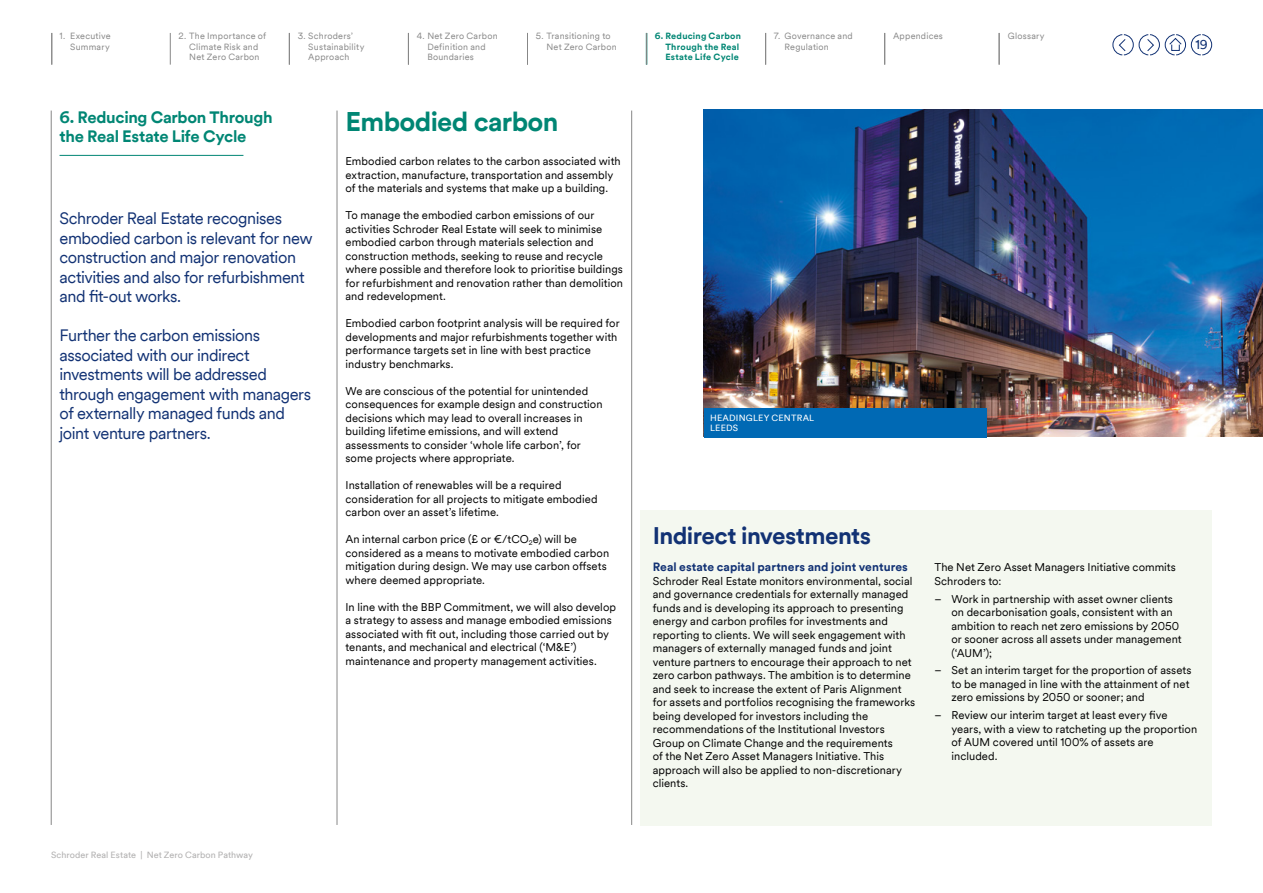
<style>
.page{position:relative;width:1263px;height:893px;background:#fff}
.page>*{position:absolute;margin:0;border:0;box-sizing:border-box;transform-origin:0 0}
.MainheadLevel0{font:700 27px "Schroders Circular TT";letter-spacing:-.025em;color:#008674}
.MainheadLevel2{font:700 24px "Schroders Circular TT";letter-spacing:-.025em;color:#123274}
.IntroParagraphLevel1{font:16.5px/19.5px "Schroders Circular TT";letter-spacing:-.025em;color:#123274}
.MainheadLevel1{font:700 16.5px/19.5px "Schroders Circular TT";letter-spacing:-.02em;color:#008674}
.t1{font:12.75px "Schroders Circular TT";color:#123274}
.SubheadLevel1{font:700 12px "Schroders Circular TT";letter-spacing:.005em;color:#123274}
.BodyText{font:11.25px/13.5px "Schroders Circular TT";letter-spacing:.005em;color:#000}
.t2{font:9px/10.5px "Schroders Circular TT";letter-spacing:.025em;color:#878787}
.t3{font:700 9px/10.5px "Schroders Circular TT";letter-spacing:.025em;color:#008674}
.t4{font:9px "Schroders Circular TT";letter-spacing:.01em;color:#b3b2b2}
.ImageCaption{font:9px/10.5px "Schroders Circular TT";letter-spacing:.02em;color:#fff}
</style>
<div class="page">
<div style="left:640px;top:510px;width:572px;height:316px;background:#f4f8f0"></div>
<hr style="left:170px;top:33px;width:1px;height:32px;background:#878787">
<img style="left:704px;top:109px;width:559px;height:328px">
<hr style="left:51px;top:111px;width:1px;height:714px;background:#878787">
<hr style="left:60px;top:155px;width:183px;height:1px;background:#008674">
<hr style="left:337px;top:111px;width:1px;height:714px;background:#878787">
<hr style="left:631px;top:111px;width:1px;height:714px;background:#878787">
<div style="left:704px;top:408px;width:282px;height:30px;background:#0069b4"></div>
<svg style="left:1112px;top:34px;width:100px;height:21px"></svg>
<div style="left:1171px;top:44px;width:9px;height:7px;border:1px solid #123274"></div>
<hr style="left:52px;top:33px;width:1px;height:32px;background:#878787">
<hr style="left:289px;top:33px;width:1px;height:32px;background:#878787">
<hr style="left:408px;top:33px;width:1px;height:32px;background:#878787">
<hr style="left:527px;top:33px;width:1px;height:32px;background:#878787">
<hr style="left:646px;top:33px;width:1px;height:32px;background:#878787">
<hr style="left:765px;top:33px;width:1px;height:32px;background:#878787">
<hr style="left:884px;top:33px;width:1px;height:32px;background:#878787">
<hr style="left:999px;top:33px;width:1px;height:32px;background:#878787">
<p class="t2" style="left:179px;top:31px;width:89px;text-align:center">2. The Importance of<br>Climate Risk and<br>Net Zero Carbon</p>
<p class="t3" style="left:665px;top:31px;width:77px;text-indent:-11px">6. Reducing Carbon<br>Through the Real<br>Estate Life Cycle</p>
<p class="t2" style="left:60px;top:31px;width:53px;text-align:right">1. Executive<br>Summary</p>
<p class="t2" style="left:308px;top:31px;width:58px;text-indent:-11px">3. Schroders’<br>Sustainability<br>Approach</p>
<p class="t2" style="left:427px;top:31px;width:72px;text-indent:-11px">4. Net Zero Carbon<br>Definition and<br>Boundaries</p>
<p class="t2" style="left:546px;top:31px;width:72px;text-indent:-11px">5. Transitioning to<br>Net Zero Carbon</p>
<p class="t2" style="left:784px;top:31px;width:70px;text-indent:-11px">7. Governance and<br>Regulation</p>
<p class="t2" style="left:893px;top:31px;width:51px">Appendices</p>
<p class="t2" style="left:1008px;top:31px;width:38px">Glossary</p>
<p class="t1" style="left:1195px;top:36px;width:14px">19</p>
<h1 class="MainheadLevel1" style="left:60px;top:107px;width:215px">6. Reducing Carbon Through the Real Estate Life Cycle</h1>
<h1 class="MainheadLevel0" style="left:345px;top:103px;width:215px">Embodied carbon</h1>
<p class="BodyText" style="left:345px;top:154px;width:277px">Embodied carbon relates to the carbon associated with extraction, manufacture, transportation and assembly of the materials and systems that make up a building.</p>
<p class="BodyText" style="left:345px;top:208px;width:279px">To manage the embodied carbon emissions of our activities Schroder Real Estate will seek to minimise embodied carbon through materials selection and construction methods, seeking to reuse and recycle where possible and therefore look to prioritise buildings for refurbishment and renovation rather than demolition and redevelopment.</p>
<p class="BodyText" style="left:345px;top:316px;width:276px">Embodied carbon footprint analysis will be required for developments and major refurbishments together with performance targets set in line with best practice industry benchmarks.</p>
<p class="BodyText" style="left:345px;top:383px;width:259px">We are conscious of the potential for unintended consequences for example design and construction decisions which may lead to overall increases in building lifetime emissions, and will extend assessments to consider ‘whole life carbon’, for some projects where appropriate.</p>
<p class="BodyText" style="left:345px;top:478px;width:254px">Installation of renewables will be a required consideration for all projects to mitigate embodied carbon over an asset’s lifetime.</p>
<p class="BodyText" style="left:345px;top:532px;width:265px">An internal carbon price (£ or €/tCO<sub>2</sub>e) will be considered as a means to motivate embodied carbon mitigation during design. We may use carbon offsets where deemed appropriate.</p>
<p class="BodyText" style="left:345px;top:599px;width:272px">In line with the BBP Commitment, we will also develop a strategy to assess and manage embodied emissions associated with fit out, including those carried out by tenants, and mechanical and electrical (‘M&amp;E’) maintenance and property management activities.</p>
<h2 class="IntroParagraphLevel1" style="left:60px;top:208px;width:255px">Schroder Real Estate recognises embodied carbon is relevant for new construction and major renovation activities and also for refurbishment and fit-out works.</h2>
<h2 class="IntroParagraphLevel1" style="left:60px;top:325px;width:253px">Further the carbon emissions associated with our indirect investments will be addressed through engagement with managers of externally managed funds and joint venture partners.</h2>
<p class="t4" style="left:51px;top:849px;width:204px">Schroder Real Estate | Net Zero Carbon Pathway</p>
<p class="ImageCaption" style="left:710px;top:412px;width:105px">HEADINGLEY CENTRAL<br>LEEDS</p>
<h2 class="MainheadLevel2" style="left:653px;top:519px;width:220px">Indirect investments</h2>
<h3 class="SubheadLevel1" style="left:653px;top:559px;width:257px">Real estate capital partners and joint ventures</h3>
<p class="BodyText" style="left:653px;top:574px;width:264px">Schroder Real Estate monitors environmental, social and governance credentials for externally managed funds and is developing its approach to presenting energy and carbon profiles for investments and reporting to clients. We will seek engagement with managers of externally managed funds and joint venture partners to encourage their approach to net zero carbon pathways. The ambition is to determine and seek to increase the extent of Paris Alignment for assets and portfolios recognising the frameworks being developed for investors including the recommendations of the Institutional Investors Group on Climate Change and the requirements<br>of the Net Zero Asset Managers Initiative. This approach will also be applied to non-discretionary clients.</p>
<p class="BodyText" style="left:934px;top:560px;width:243px">The Net Zero Asset Managers Initiative commits<br>Schroders to:</p>
<p class="BodyText" style="left:951px;top:591px;width:232px;text-indent:-17px">– Work in partnership with asset owner clients on decarbonisation goals, consistent with an ambition to reach net zero emissions by 2050 or sooner across all assets under management (‘AUM’);</p>
<p class="BodyText" style="left:951px;top:663px;width:242px;text-indent:-17px">– Set an interim target for the proportion of assets to be managed in line with the attainment of net zero emissions by 2050 or sooner; and</p>
<p class="BodyText" style="left:951px;top:708px;width:247px;text-indent:-17px">– Review our interim target at least every five years, with a view to ratcheting up the proportion of AUM covered until 100% of assets are included.</p>
</div>
